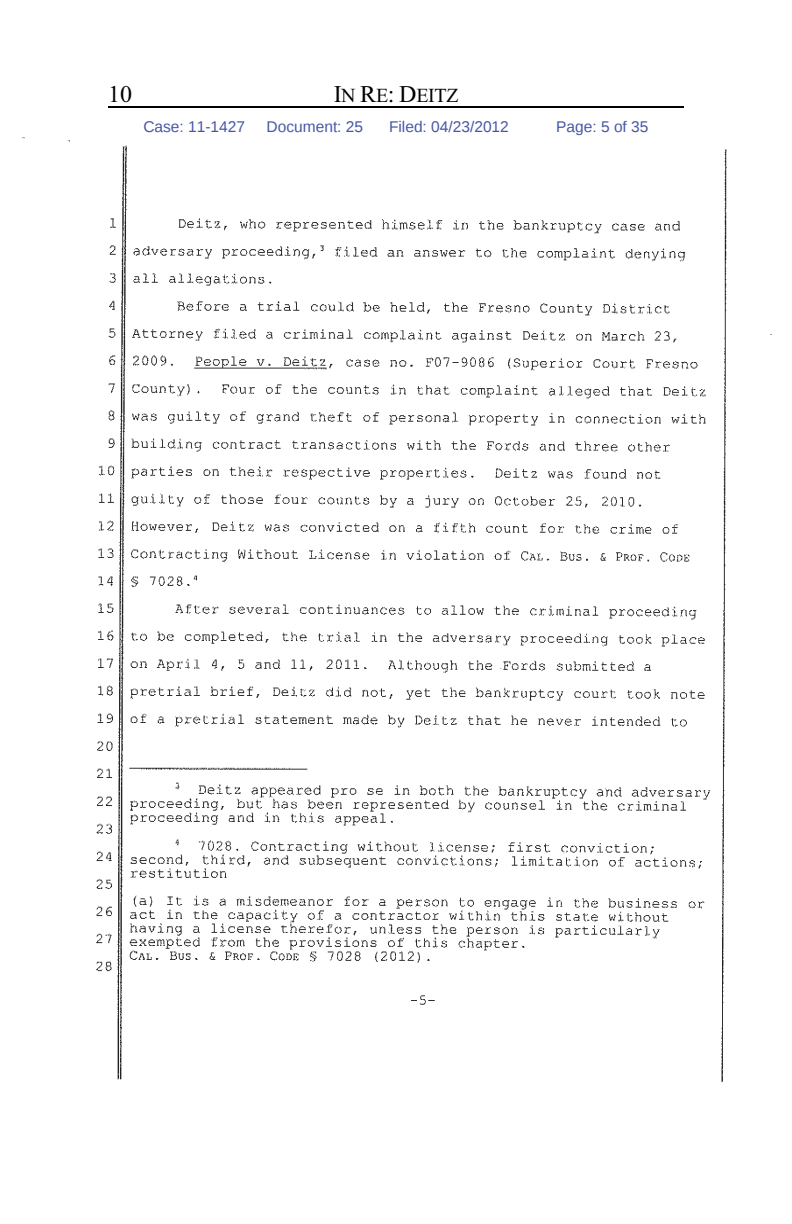
<style>
.page{position:relative;width:792px;height:1224px;background:#fff}
.page>*{position:absolute;margin:0;border:0;box-sizing:border-box;transform-origin:0 0}
.t1{font:24px "Times New Roman";color:#000}
.t2{font:20px "Times New Roman";color:#000}
.t3{font:15.6px "Liberation Sans";color:#4757a6}
.s1{font-size:24px}
</style>
<div class="page">
<img style="left:22px;top:106px;width:750px;height:977px">
<hr style="left:108px;top:107px;width:576px;height:1px;background:#000">
<h1 class="t1" style="left:108px;top:85px;width:25px">10</h1>
<p class="t2" style="left:334px;top:88px;width:126px"><span class="s1">I</span>N <span class="s1">R</span>E<span class="s1">: D</span>EITZ</p>
<p class="t3" style="left:143px;top:118px;width:103px">Case: 11-1427</p>
<p class="t3" style="left:267px;top:118px;width:98px">Document: 25</p>
<p class="t3" style="left:389px;top:118px;width:121px">Filed: 04/23/2012</p>
<p class="t3" style="left:556px;top:118px;width:94px">Page: 5 of 35</p>
</div>
